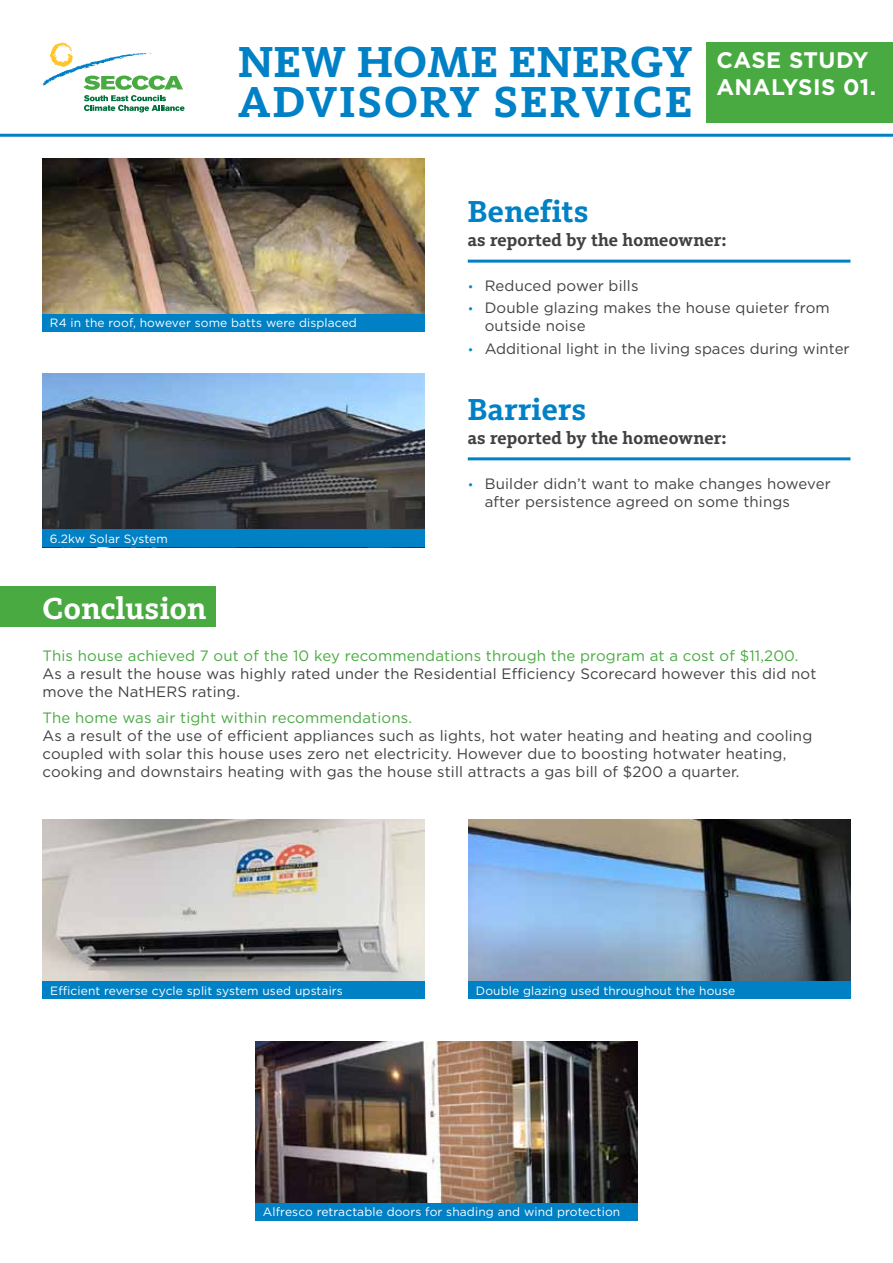
<style>
.page{position:relative;width:893px;height:1263px;background:#fff}
.page>*{position:absolute;margin:0;border:0;box-sizing:border-box;transform-origin:0 0}
.t1{font:700 45px "FF Kievit Slab";letter-spacing:.05em;color:#0081c6}
.t2{font:700 31.5px "FF Kievit Slab";letter-spacing:.01em;color:#0081c6}
.t3{font:700 31.5px "FF Kievit Slab";letter-spacing:.01em;color:#fff}
.t4{font:700 22.5px/27px "Gotham";letter-spacing:.02em;color:#fff}
.t5{font:700 18px "FF Kievit Slab";letter-spacing:.01em;color:#414042}
.t6{font:15px/18px "Gotham";letter-spacing:.01em;color:#414042}
.t7{font:15px "Gotham";letter-spacing:.01em;color:#49aa42}
.t8{font:12px "Gotham";letter-spacing:.01em;color:#fff}
.s1{font-size:12px;color:#0089cb}
</style>
<div class="page">
<div style="left:0;top:586px;width:215px;height:41px;background:#49aa42"></div>
<svg style="left:42px;top:42px;width:143px;height:70px"></svg>
<hr style="left:468px;top:260px;width:382px;height:3px;background:#0081c6">
<hr style="left:468px;top:457px;width:382px;height:3px;background:#0081c6">
<img style="left:43px;top:158px;width:382px;height:156px">
<img style="left:43px;top:374px;width:382px;height:156px">
<div style="left:43px;top:314px;width:382px;height:17px;background:#0081c6"></div>
<div style="left:43px;top:530px;width:382px;height:17px;background:#0081c6"></div>
<img style="left:43px;top:820px;width:382px;height:161px">
<div style="left:43px;top:981px;width:382px;height:18px;background:#0081c6"></div>
<img style="left:468px;top:820px;width:382px;height:161px">
<div style="left:468px;top:981px;width:382px;height:18px;background:#0081c6"></div>
<img style="left:255px;top:1041px;width:382px;height:162px">
<div style="left:255px;top:1203px;width:382px;height:17px;background:#0081c6"></div>
<hr style="left:0;top:134px;width:893px;height:3px;background:#0081c6">
<div style="left:706px;top:43px;width:187px;height:80px;background:#49aa42"></div>
<h1 class="t1" style="left:238px;top:35px;width:302px">new homeener</h1>
<h1 class="t1" style="left:630px;top:35px;width:64px">gy</h1>
<h1 class="t1" style="left:238px;top:75px;width:151px">advisor</h1>
<h1 class="t1" style="left:450px;top:75px;width:74px">y ser</h1>
<h1 class="t1" style="left:582px;top:75px;width:81px">vice</h1>
<h3 class="t4" style="left:716px;top:46px;width:161px">CASE STUDY<br>ANALYSIS 01.</h3>
<p class="t8" style="left:50px;top:315px;width:308px">R4 in the roof, however some batts were displaced</p>
<p class="t8" style="left:50px;top:531px;width:119px">6.2kw Solar System</p>
<h2 class="t2" style="left:468px;top:193px;width:123px">Benefits</h2>
<p class="t5" style="left:468px;top:230px;width:260px">as reported by the homeowner:</p>
<p class="t6" style="left:468px;top:277px;width:172px"><span class="s1">•</span> Reduced power bills</p>
<p class="t6" style="left:485px;top:299px;width:346px;text-indent:-17px"><span class="s1">•</span> Double glazing makes the house quieter from outside noise</p>
<p class="t6" style="left:468px;top:339px;width:383px"><span class="s1">•</span> Additional light in the living spaces during winter</p>
<h2 class="t2" style="left:468px;top:391px;width:120px">Barriers</h2>
<p class="t5" style="left:468px;top:427px;width:260px">as reported by the homeowner:</p>
<p class="t6" style="left:485px;top:474px;width:348px;text-indent:-17px"><span class="s1">•</span> Builder didn’t want to make changes however after persistence agreed on some things</p>
<h2 class="t3" style="left:43px;top:589px;width:165px">Conclusion</h2>
<p class="t7" style="left:43px;top:646px;width:757px">This house achieved 7 out of the 10 key recommendations through the program at a cost of $11,200.</p>
<p class="t6" style="left:43px;top:664px;width:775px">As a result the house was highly rated under the Residential Efficiency Scorecard however this did not move the NatHERS rating.</p>
<p class="t7" style="left:43px;top:708px;width:371px">The home was air tight within recommendations.</p>
<p class="t6" style="left:43px;top:727px;width:771px">As a result of the use of efficient appliances such as lights, hot water heating and heating and cooling coupled with solar this house uses zero net electricity. However due to boosting hotwater heating, cooking and downstairs heating with gas the house still attracts a gas bill of $200 a quarter.</p>
<p class="t8" style="left:50px;top:983px;width:294px">Efficient reverse cycle split system used upstairs</p>
<p class="t8" style="left:476px;top:983px;width:261px">Double glazing used throughout the house</p>
<p class="t8" style="left:263px;top:1204px;width:359px">Alfresco retractable doors for shading and wind protection</p>
</div>
